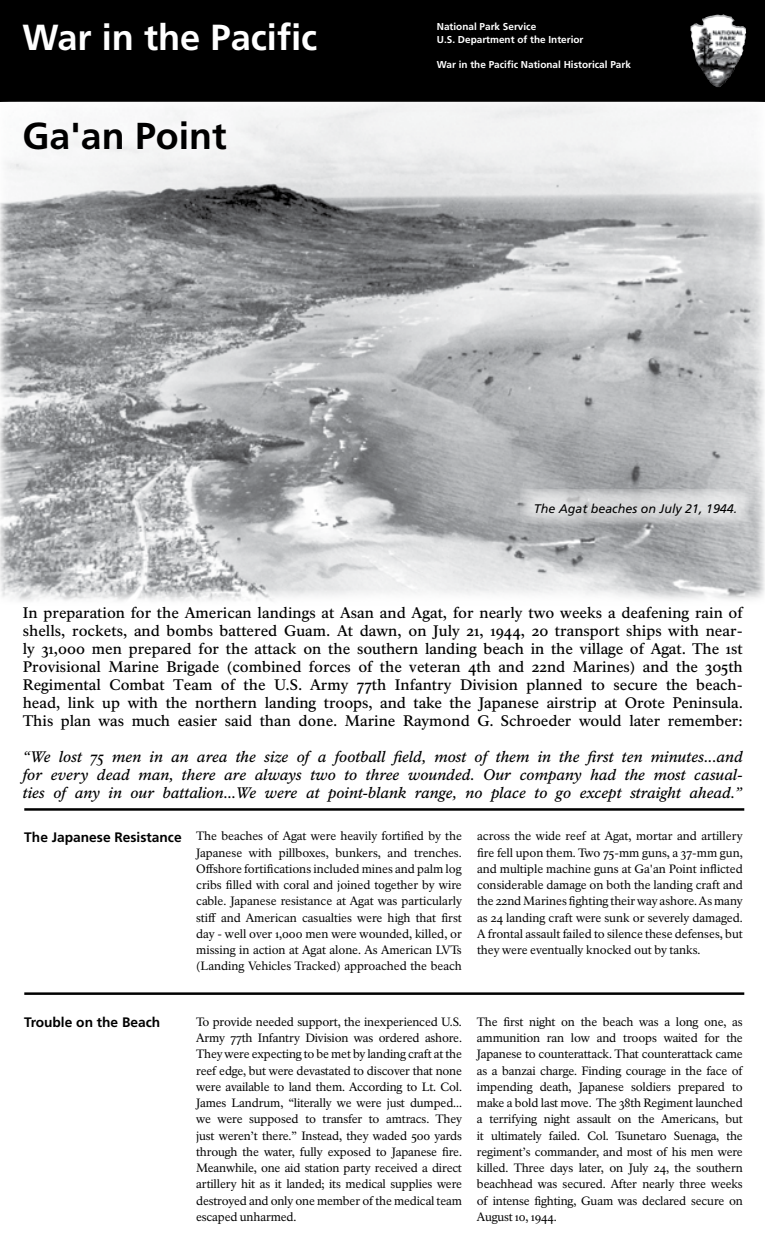
<style>
.page{position:relative;width:765px;height:1260px;background:#fff}
.page>*{position:absolute;margin:0;border:0;box-sizing:border-box;transform-origin:0 0}
.t1{font:700 37.5px "Frutiger LT Std";color:#000}
.t2{font:700 36.25px "Frutiger LT Std";color:#fff}
.t3{font:500 15px/18px "NPS Rawlinson OT Old";letter-spacing:-.005em;color:#000;text-align:justify}
.t4{font:15px/18px "NPS Rawlinson OT Old Med Itali";color:#000;text-align:justify}
.t5{font:700 13.75px "Frutiger LT Std";color:#000}
.t6{font:italic 12.5px "Frutiger LT Std";color:#000}
.t7{font:11.88px/16.2px "NPS Rawlinson OT Old";letter-spacing:-.01em;color:#000;text-align:justify}
.t8{font:700 10px/12.5px "Frutiger LT Std";color:#fff}
</style>
<div class="page">
<hr style="left:24px;top:808px;width:720px;height:3px;background:#000">
<hr style="left:24px;top:992px;width:720px;height:3px;background:#000">
<div style="left:0;top:0;width:765px;height:101px;background:#000"></div>
<img style="left:690px;top:14px;width:41px;height:73px">
<img style="left:0;top:101px;width:765px;height:500px">
<div style="left:17px;top:113px;width:216px;height:43px;background:#f8f8f8"></div>
<svg style="left:520px;top:489px;width:229px;height:36px;background:#cecfd0"></svg>
<p class="t2" style="left:22px;top:16px;width:296px">War in the Pacifc</p>
<p class="t8" style="left:437px;top:20px;width:148px">National Park Service<br>U.S. Department of the Interior</p>
<p class="t8" style="left:437px;top:58px;width:196px">War in the Pacifc National Historical Park</p>
<p class="t1" style="left:22px;top:114px;width:206px">Ga'an Point</p>
<p class="t6" style="left:534px;top:501px;width:205px">The Agat beaches on July 21, 1944.</p>
<p class="t3" style="left:23px;top:604px;width:722px">In preparation for the American landings at Asan and Agat, for nearly two weeks a deafening rain of shells, rockets, and bombs battered Guam. At dawn, on July 21, 1944, 20 transport ships with near&shy;ly 31,000 men prepared for the attack on the southern landing beach in the village of Agat. The 1st Provisional Marine Brigade (combined forces of the veteran 4th and 22nd Marines) and the 305th Regimental Combat Team of the U.S. Army 77th Infantry Division planned to secure the beach&shy;head, link up with the northern landing troops, and take the Japanese airstrip at Orote Peninsula.<br>This plan was much easier said than done. Marine Raymond G. Schroeder would later remember:</p>
<p class="t4" style="left:23px;top:748px;width:722px">“We lost 75 men in an area the size of a football feld, most of them in the frst ten minutes...and for every dead man, there are always two to three wounded. Our company had the most casual&shy;ties of any in our battalion...We were at point-blank range, no place to go except straight ahead.”</p>
<h1 class="t5" style="left:24px;top:829px;width:159px">The Japanese Resistance</h1>
<p class="t7" style="left:196px;top:828px;width:267px">The beaches of Agat were heavily fortifed by the Japanese with pillboxes, bunkers, and trenches.<br>Ofshore fortifcations included mines and palm log cribs flled with coral and joined together by wire cable. Japanese resistance at Agat was particularly stif and American casualties were high that frst day - well over 1,000 men were wounded, killed, or missing in action at Agat alone. As American LVTs (Landing Vehicles Tracked) approached the beach</p>
<p class="t7" style="left:477px;top:828px;width:267px">across the wide reef at Agat, mortar and artillery fre fell upon them. Two 75-mm guns, a 37-mm gun, and multiple machine guns at Ga'an Point inficted considerable damage on both the landing craft and the 22nd Marines fghting their way ashore. As many as 24 landing craft were sunk or severely damaged.<br>A frontal assault failed to silence these defenses, but they were eventually knocked out by tanks.</p>
<h2 class="t5" style="left:24px;top:1014px;width:138px">Trouble on the Beach</h2>
<p class="t7" style="left:196px;top:1014px;width:267px">To provide needed support, the inexperienced U.S.<br>Army 77th Infantry Division was ordered ashore.<br>They were expecting to be met by landing craft at the reef edge, but were devastated to discover that none were available to land them. According to Lt. Col.<br>James Landrum, “literally we were just dumped... we were supposed to transfer to amtracs. They just weren’t there.” Instead, they waded 500 yards through the water, fully exposed to Japanese fre.<br>Meanwhile, one aid station party received a direct artillery hit as it landed; its medical supplies were destroyed and only one member of the medical team escaped unharmed.</p>
<p class="t7" style="left:477px;top:1014px;width:268px">The frst night on the beach was a long one, as ammunition ran low and troops waited for the Japanese to counterattack. That counterattack came as a banzai charge. Finding courage in the face of impending death, Japanese soldiers prepared to make a bold last move. The 38th Regiment launched a terrifying night assault on the Americans, but it ultimately failed. Col. Tsunetaro Suenaga, the regiment’s commander, and most of his men were killed. Three days later, on July 24, the southern beachhead was secured. After nearly three weeks of intense fghting, Guam was declared secure on August 10, 1944.</p>
</div>
